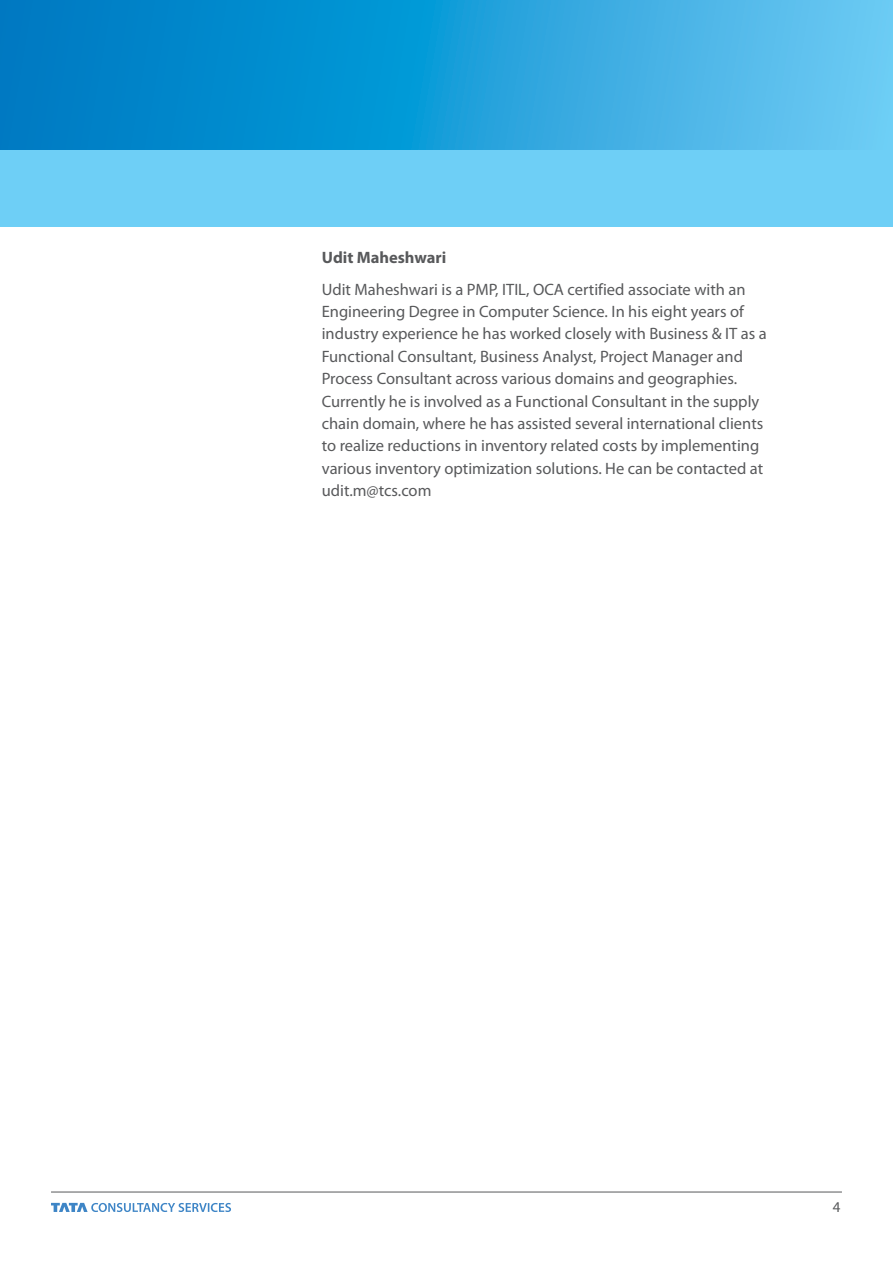
<style>
.page{position:relative;width:893px;height:1263px;background:#fff}
.page>*{position:absolute;margin:0;border:0;box-sizing:border-box;transform-origin:0 0}
.t1{font:16.5px/22.4px "Myriad Pro";color:#58595b}
.t2{font:700 16.5px "Myriad Pro";color:#58595b}
.t3{font:15px "Myriad Pro";color:#58595b}
</style>
<div class="page">
<div style="left:0;top:150px;width:893px;height:77px;background:#6ecff6"></div>
<svg style="left:0;top:0;width:893px;height:150px;background:#249fd9"></svg>
<svg style="left:51px;top:1203px;width:180px;height:9px"></svg>
<hr style="left:51px;top:1192px;width:791px;height:1px;background:#58595b">
<p class="t2" style="left:322px;top:250px;width:126px">Udit Maheshwari</p>
<p class="t1" style="left:322px;top:279px;width:447px">Udit Maheshwari is a PMP, ITIL, OCA certified associate with an Engineering Degree in Computer Science. In his eight years of industry experience he has worked closely with Business &amp; IT as a Functional Consultant, Business Analyst, Project Manager and Process Consultant across various domains and geographies.<br>Currently he is involved as a Functional Consultant in the supply chain domain, where he has assisted several international clients to realize reductions in inventory related costs by implementing various inventory optimization solutions. He can be contacted at udit.m@tcs.com</p>
<p class="t3" style="left:833px;top:1201px;width:9px">4</p>
</div>
